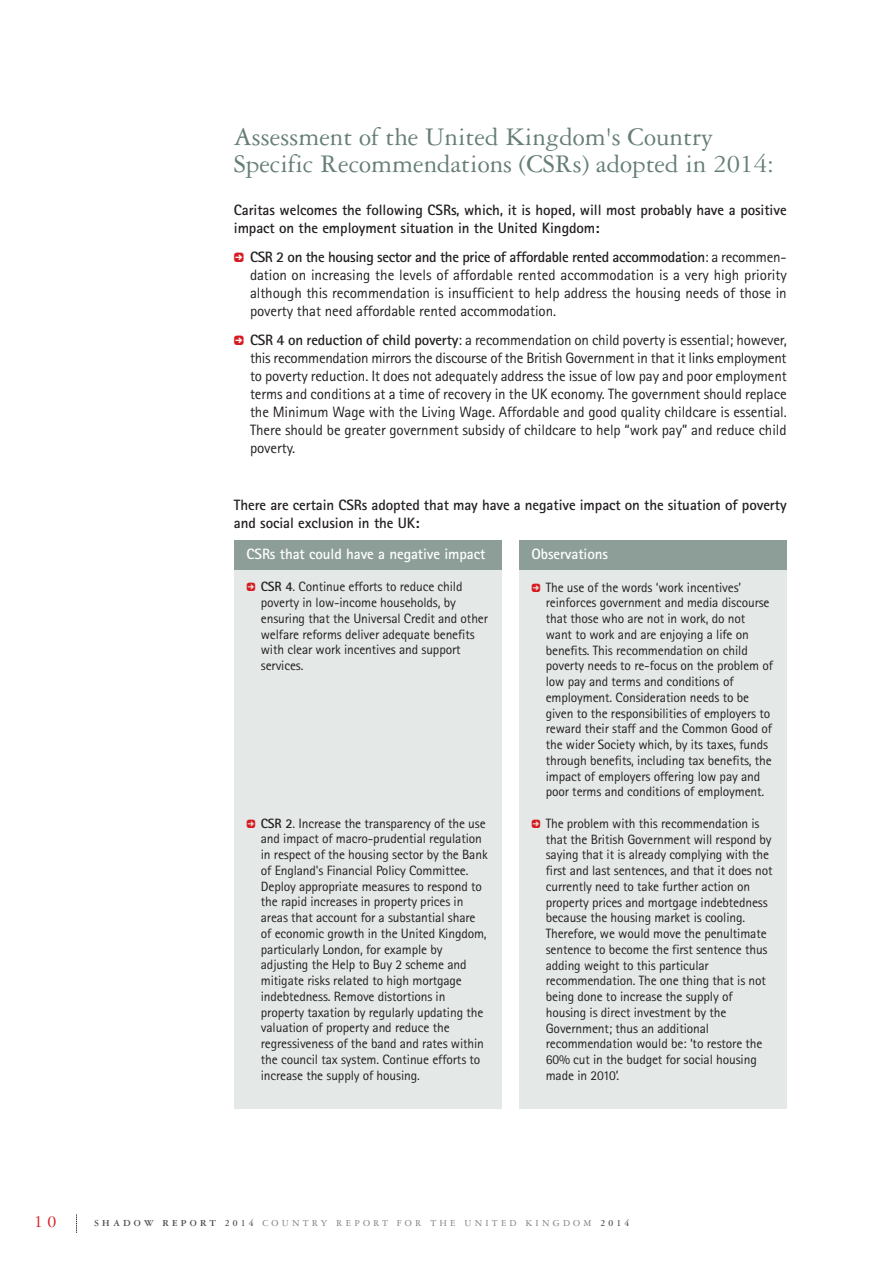
<style>
.page{position:relative;width:893px;height:1263px;background:#fff}
.page>*{position:absolute;margin:0;border:0;box-sizing:border-box;transform-origin:0 0}
.t1{font:27px/27px "Garamond 3 LT Std";color:#657e76}
.t2{font:18px "Garamond 3 LT Std";color:#d71920}
.t3{font:15px/18px "Rotis Sans Serif";letter-spacing:-.005em;color:#231f20;text-align:justify}
.t4{font:700 15px/18px "Rotis Sans Serif";letter-spacing:-.005em;color:#231f20}
.t5{font:700 15px "Rotis Sans Serif";letter-spacing:-.005em;color:#fff}
.t6{font:13.5px/15.8px "Rotis Sans Serif";letter-spacing:-.01em;color:#231f20}
.t7{font:9.75px "Garamond 3 LT Std";letter-spacing:.325em;color:#808285}
.s1{font-family:"Click Bits Arrow Pods 1";font-size:13.5px;color:#d71920}
.s2{font-weight:700}
.s3{font-family:"Click Bits Arrow Pods 1";font-size:12px;color:#d71920}
.s4{font-weight:700;color:#4c4c4e}
</style>
<div class="page">
<svg style="left:76px;top:1214px;width:1px;height:19px"></svg>
<div style="left:234px;top:540px;width:268px;height:569px;background:#e4e8e6"></div>
<div style="left:519px;top:540px;width:268px;height:569px;background:#e4e8e6"></div>
<div style="left:234px;top:540px;width:268px;height:30px;background:#8c9e97"></div>
<div style="left:519px;top:540px;width:268px;height:30px;background:#8c9e97"></div>
<h1 class="t1" style="left:234px;top:126px;width:542px">Assessment of the United Kingdom's Country<br>Specific Recommendations (CSRs) adopted in 2014:</h1>
<p class="t4" style="left:234px;top:203px;width:554px">Caritas welcomes the following CSRs, which, it is hoped, will most probably have a positive impact on the employment situation in the United Kingdom:</p>
<p class="t3" style="left:250px;top:249px;width:538px;text-indent:-16px"><span class="s1">5</span> <span class="s2">CSR 2 on the housing sector and the price of affordable rented accommodation</span>: a recommen - dation on increasing the levels of affordable rented accommodation is a very high priority although this recommendation is insufficient to help address the housing needs of those in poverty that need affordable rented accommodation.</p>
<p class="t3" style="left:250px;top:332px;width:538px;text-indent:-16px"><span class="s1">5</span> <span class="s2">CSR 4 on reduction of child poverty</span>: a recommendation on child poverty is essential; however, this recommendation mirrors the discourse of the British Government in that it links employment to poverty reduction. It does not adequately address the issue of low pay and poor employment terms and conditions at a time of recovery in the UK economy. The government should replace the Minimum Wage with the Living Wage. Affordable and good quality childcare is essential.<br>There should be greater government subsidy of childcare to help “work pay” and reduce child poverty.</p>
<p class="t4" style="left:234px;top:498px;width:554px">There are certain CSRs adopted that may have a negative impact on the situation of poverty and social exclusion in the UK:</p>
<p class="t5" style="left:247px;top:548px;width:240px">CSRs that could have a negative impact</p>
<p class="t6" style="left:261px;top:580px;width:229px;text-indent:-14px"><span class="s3">5</span> <span class="s2">CSR 4</span>. Continue efforts to reduce child poverty in low-income households, by ensuring that the Universal Credit and other welfare reforms deliver adequate benefits with clear work incentives and support services.</p>
<p class="t5" style="left:531px;top:548px;width:78px">Observations</p>
<p class="t6" style="left:546px;top:580px;width:229px;text-indent:-14px"><span class="s3">5</span> The use of the words ‘work incentives’ reinforces government and media discourse that those who are not in work, do not want to work and are enjoying a life on benefits. This recommendation on child poverty needs to re-focus on the problem of low pay and terms and conditions of employment. Consideration needs to be given to the responsibilities of employers to reward their staff and the Common Good of the wider Society which, by its taxes, funds through benefits, including tax benefits, the impact of employers offering low pay and poor terms and conditions of employment.</p>
<p class="t6" style="left:546px;top:817px;width:228px;text-indent:-14px"><span class="s3">5</span> The problem with this recommendation is that the British Government will respond by saying that it is already complying with the first and last sentences, and that it does not currently need to take further action on property prices and mortgage indebtedness because the housing market is cooling.<br>Therefore, we would move the penultimate sentence to become the first sentence thus adding weight to this particular recommendation. The one thing that is not being done to increase the supply of housing is direct investment by the Government; thus an additional recommendation would be: ‘to restore the 60% cut in the budget for social housing made in 2010’.</p>
<p class="t6" style="left:261px;top:816px;width:228px;text-indent:-14px"><span class="s3">5</span> <span class="s2">CSR 2</span>. Increase the transparency of the use and impact of macro-prudential regulation in respect of the housing sector by the Bank of England's Financial Policy Committee.<br>Deploy appropriate measures to respond to the rapid increases in property prices in areas that account for a substantial share of economic growth in the United Kingdom, particularly London, for example by adjusting the Help to Buy 2 scheme and mitigate risks related to high mortgage indebtedness. Remove distortions in property taxation by regularly updating the valuation of property and reduce the regressiveness of the band and rates within the council tax system. Continue efforts to increase the supply of housing.</p>
<h2 class="t2" style="left:34px;top:1216px;width:24px">10</h2>
<p class="t7" style="left:94px;top:1220px;width:537px"><span class="s4">SHADOW REPORT 2014</span> COUNTRY REPORT FOR THE UNITED KINGDOM <span class="s4">2014</span></p>
</div>
